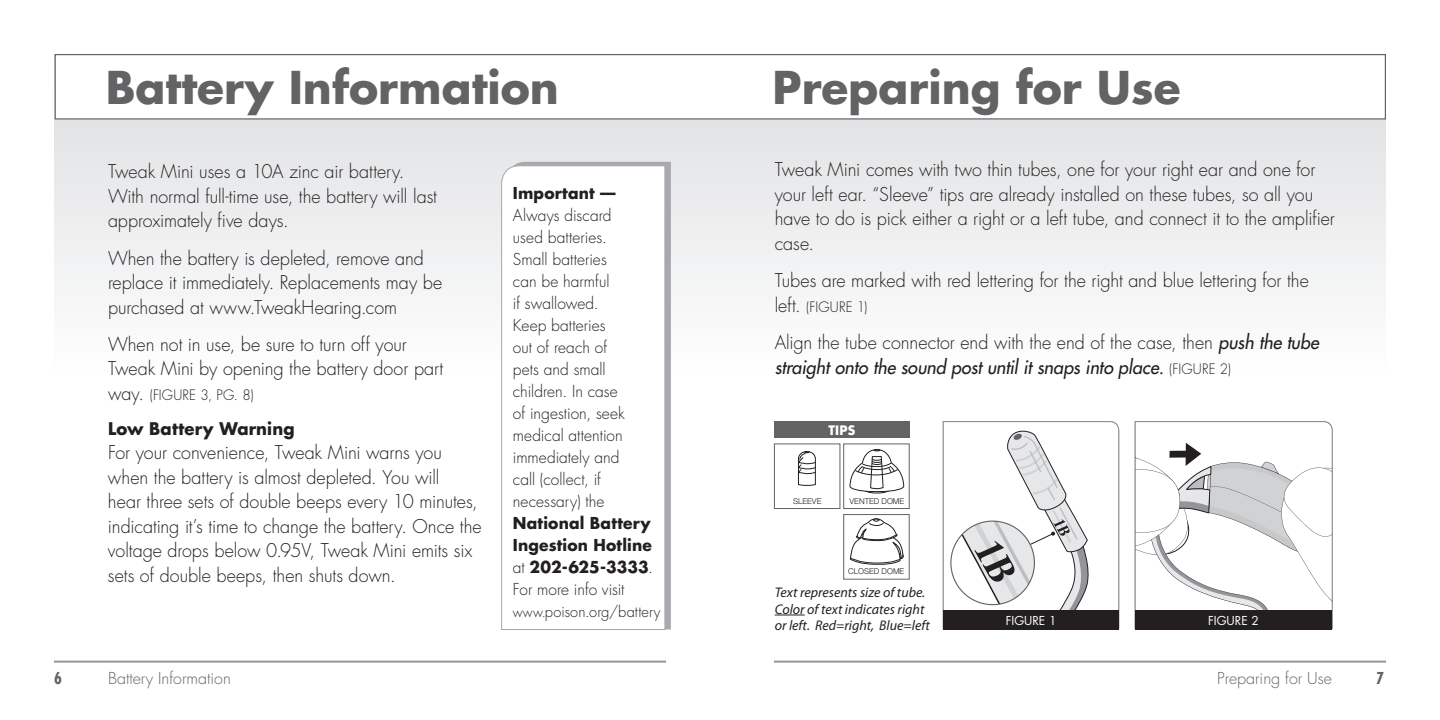
<style>
.page{position:relative;width:1440px;height:720px;background:#fff}
.page>*{position:absolute;margin:0;border:0;box-sizing:border-box;transform-origin:0 0}
.t1{font:700 44px "Futura";color:#636366}
.t2{font:300 18.4px/24.4px "Futura";color:#231f20}
.t3{font:italic 18.4px/24.4px "Futura";letter-spacing:-.005em;color:#231f20}
.t4{font:700 17px "Futura";letter-spacing:.01em;color:#231f20}
.t5{font:300 16px/22px "Futura";letter-spacing:.005em;color:#231f20}
.t6{font:700 16px/22px "Futura";letter-spacing:.01em;color:#231f20}
.t7{font:300 16px "Futura";color:#636366}
.t8{font:700 condensed 16px "Futura";color:#636366}
.t9{font:300 15px "Futura";letter-spacing:.01em;color:#231f20}
.t10{font:italic 14px/16.8px "Myriad Pro";color:#231f20}
.t11{font:300 14px "Futura";letter-spacing:.015em;color:#231f20}
.t12{font:700 12.8px "Futura";color:#fff}
.t13{font:12px "Futura";color:#fff}
.t14{font:300 8px "Helvetica Neue";color:#231f20}
.s1{font-size:18.4px}
.s2{font-weight:300}
.s3{font-size:13.6px}
.s4{font-weight:300;font-style:normal}
.s5{font-weight:300;font-style:normal;font-size:14px}
</style>
<div class="page">
<svg style="left:720px;top:120px;width:666px;height:509px"></svg>
<svg style="left:55px;top:120px;width:665px;height:168px"></svg>
<div style="left:55px;top:54px;width:666px;height:66px;border:1px solid #636366"></div>
<hr style="left:54px;top:661px;width:612px;height:2px;background:#939598">
<hr style="left:774px;top:661px;width:612px;height:2px;background:#939598">
<div style="left:508px;top:162px;width:163px;height:468px;background:#a8a9ad"></div>
<svg style="left:501px;top:165px;width:165px;height:465px"></svg>
<svg style="left:1135px;top:421px;width:198px;height:208px"></svg>
<div style="left:1135px;top:611px;width:197px;height:19px;background:#231f20"></div>
<div style="left:943px;top:611px;width:176px;height:19px;background:#231f20"></div>
<svg style="left:943px;top:421px;width:176px;height:190px"></svg>
<hr style="left:775px;top:615px;width:30px;height:1px;background:#231f20">
<div style="left:774px;top:422px;width:136px;height:16px;background:#636366"></div>
<div style="left:719px;top:54px;width:667px;height:66px;border:1px solid #636366"></div>
<div style="left:844px;top:444px;width:65px;height:65px;background:#fff"></div>
<div style="left:864px;top:486px;width:26px;height:7px;border:1px solid #231f20;border-radius:50%"></div>
<svg style="left:849px;top:449px;width:55px;height:43px"></svg>
<div style="left:843px;top:443px;width:67px;height:66px;border:1px solid #636366"></div>
<div style="left:844px;top:515px;width:65px;height:64px;background:#fff"></div>
<svg style="left:850px;top:518px;width:54px;height:47px"></svg>
<div style="left:843px;top:514px;width:67px;height:66px;border:1px solid #636366"></div>
<div style="left:774px;top:444px;width:66px;height:65px;background:#fff"></div>
<svg style="left:798px;top:451px;width:18px;height:35px"></svg>
<div style="left:774px;top:443px;width:66px;height:66px;border:1px solid #636366"></div>
<h1 class="t1" style="left:106px;top:57px;width:455px">Battery Information</h1>
<p class="t2" style="left:108px;top:159px;width:331px">Tweak Mini uses a 10A zinc air battery.<br>With normal full-time use, the battery will last approximately five days.</p>
<p class="t2" style="left:108px;top:246px;width:336px">When the battery is depleted, remove and replace it immediately. Replacements may be purchased at www.TweakHearing.com</p>
<p class="t2" style="left:108px;top:332px;width:337px">When not in use, be sure to turn off your<br>Tweak Mini by opening the battery door part</p>
<p class="t11" style="left:108px;top:386px;width:147px"><span class="s1">way.</span> (FIgURe 3, Pg. 8)</p>
<p class="t4" style="left:108px;top:417px;width:188px">Low Battery Warning</p>
<p class="t2" style="left:108px;top:441px;width:375px">For your convenience, Tweak Mini warns you when the battery is almost depleted. You will<br>hear three sets of double beeps every 10 minutes, indicating it’s time to change the battery. Once the voltage drops below 0.95V, Tweak Mini emits six sets of double beeps, then shuts down.</p>
<p class="t6" style="left:513px;top:182px;width:104px">Important —</p>
<p class="t5" style="left:513px;top:205px;width:113px">Always discard used batteries.<br>Small batteries can be harmful<br>if swallowed.<br>Keep batteries out of reach of pets and small children. In case of ingestion, seek medical attention immediately and call (collect, if necessary) the</p>
<p class="t6" style="left:513px;top:512px;width:141px">National Battery<br>Ingestion Hotline <span class="s2">at</span> 202-625-3333<span class="s2">.<br>For more info visit</span></p>
<p class="t9" style="left:513px;top:602px;width:149px"><span class="s3">www.</span>poison.org/battery</p>
<h1 class="t1" style="left:773px;top:57px;width:409px">Preparing for Use</h1>
<p class="t2" style="left:775px;top:158px;width:562px">Tweak Mini comes with two thin tubes, one for your right ear and one for your left ear. “Sleeve” tips are already installed on these tubes, so all you have to do is pick either a right or a left tube, and connect it to the amplifier case.</p>
<p class="t2" style="left:775px;top:268px;width:536px">Tubes are marked with red lettering for the right and blue lettering for the</p>
<p class="t11" style="left:775px;top:298px;width:94px"><span class="s1">left.</span> (FIgURe 1)</p>
<p class="t3" style="left:775px;top:330px;width:546px"><span class="s4">Align the tube connector end with the end of the case, then</span> push the tube straight onto the sound post until it snaps into place. <span class="s5">(FIgURe 2)</span></p>
<p class="t12" style="left:828px;top:421px;width:28px">TIPS</p>
<p class="t14" style="left:793px;top:494px;width:30px">SLEEVE</p>
<p class="t14" style="left:850px;top:494px;width:56px">VENTED DOME</p>
<p class="t14" style="left:848px;top:565px;width:58px">CLOSED DOME</p>
<p class="t10" style="left:775px;top:583px;width:157px">Text represents size of tube.<br>Color of text indicates right or left. Red=right, Blue=left</p>
<p class="t13" style="left:1006px;top:613px;width:52px">FIGURE 1</p>
<p class="t13" style="left:1208px;top:613px;width:52px">FIGURE 2</p>
<p class="t8" style="left:54px;top:668px;width:9px">6</p>
<p class="t7" style="left:108px;top:668px;width:124px">Battery Information</p>
<p class="t7" style="left:1217px;top:668px;width:116px">Preparing for Use</p>
<p class="t8" style="left:1376px;top:668px;width:9px">7</p>
</div>
